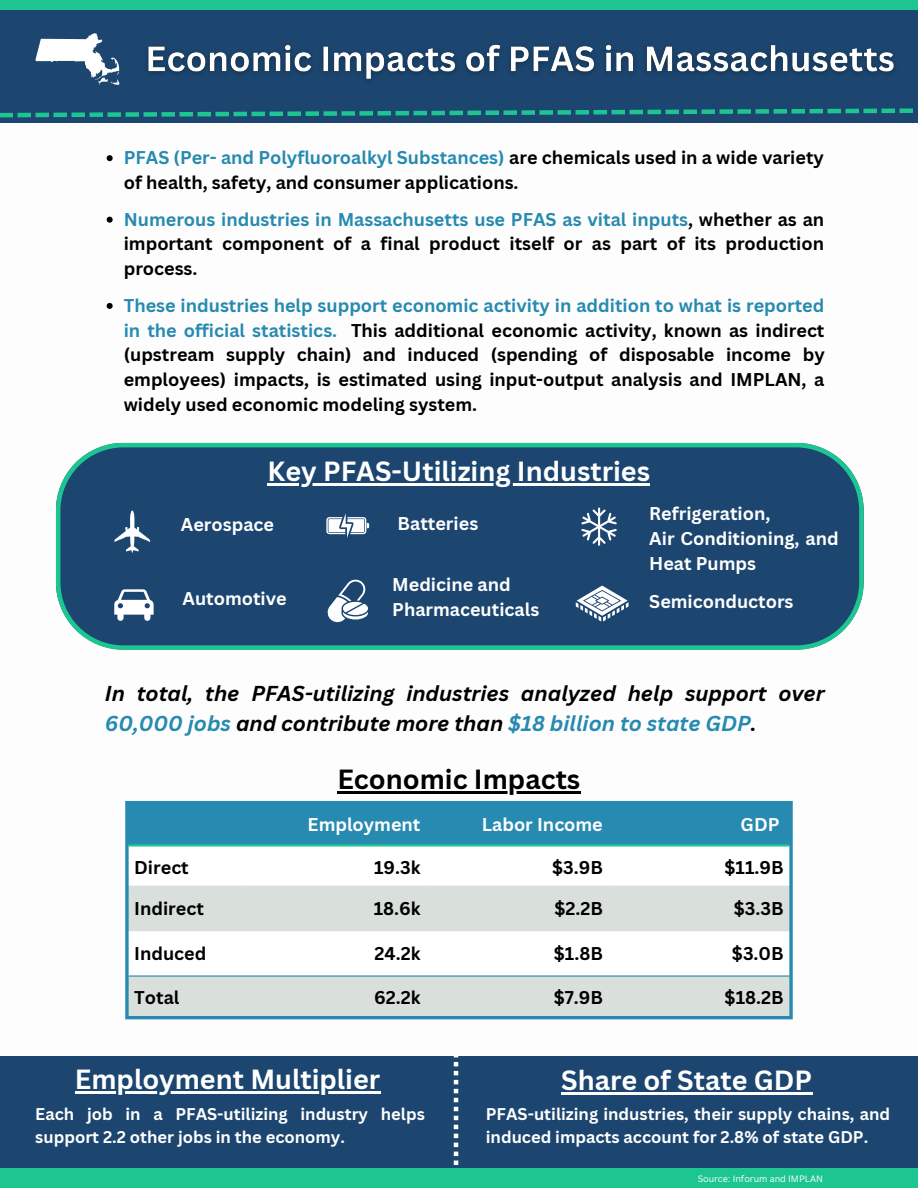
<style>
.page{position:relative;width:918px;height:1188px;background:#fff}
.page>*{position:absolute;margin:0;border:0;box-sizing:border-box;transform-origin:0 0}
.t1{font:700 27px "Canva Sans";color:#fff}
.t2{font:700 27px "Canva Sans";color:#000}
.t3{font:italic 700 21px/29.2px "Canva Sans";color:#000}
.t4{font:700 18px/24.8px "Canva Sans";color:#000;text-align:justify}
.t5{font:700 18px/24.8px "Canva Sans";color:#fff}
.t6{font:700 16.5px/22.5px "Canva Sans";color:#fff}
.t7{font:9px "Canva Sans";color:#fff}
.s1{color:#278ab0}
</style>
<div class="page">
<div style="left:0;top:0;width:918px;height:122px;background:#1c4670"></div>
<svg style="left:0;top:108px;width:913px;height:9px"></svg>
<div style="left:129px;top:804px;width:660px;height:40px;background:#278ab0"></div>
<svg style="left:129px;top:885px;width:660px;height:1px"></svg>
<svg style="left:129px;top:886px;width:660px;height:130px;fill:#d9dfdb"></svg>
<hr style="left:129px;top:975px;width:660px;height:2px;background:#278ab0">
<hr style="left:129px;top:844px;width:660px;height:3px;background:#1dc690">
<svg style="left:125px;top:804px;width:4px;height:212px"></svg>
<svg style="left:789px;top:804px;width:4px;height:212px"></svg>
<hr style="left:125px;top:801px;width:668px;height:3px;background:#278ab0">
<hr style="left:125px;top:1016px;width:668px;height:3px;background:#278ab0">
<svg style="left:56px;top:443px;width:808px;height:207px;background:#225175"></svg>
<svg style="left:114px;top:511px;width:36px;height:42px"></svg>
<svg style="left:114px;top:589px;width:40px;height:32px"></svg>
<svg style="left:326px;top:513px;width:43px;height:25px"></svg>
<svg style="left:326px;top:578px;width:42px;height:45px"></svg>
<svg style="left:576px;top:586px;width:53px;height:36px"></svg>
<svg style="left:581px;top:508px;width:36px;height:38px"></svg>
<div style="left:0;top:1056px;width:918px;height:112px;background:#1c4670"></div>
<svg style="left:454px;top:1056px;width:4px;height:109px"></svg>
<div style="left:0;top:1168px;width:918px;height:20px;background:#1dc690"></div>
<div style="left:0;top:0;width:918px;height:9px;background:#1dc690"></div>
<svg style="left:35px;top:33px;width:85px;height:52px"></svg>
<hr style="left:268px;top:483px;width:382px;height:2px;background:#fff">
<hr style="left:337px;top:791px;width:244px;height:3px;background:#000">
<svg style="left:107px;top:155px;width:6px;height:6px"></svg>
<svg style="left:107px;top:217px;width:6px;height:6px"></svg>
<svg style="left:107px;top:303px;width:6px;height:6px"></svg>
<img style="left:147px;top:44px;width:748px;height:37px">
<hr style="left:75px;top:1091px;width:306px;height:2px;background:#fff">
<hr style="left:561px;top:1092px;width:251px;height:2px;background:#fff">
<p class="t4" style="left:124px;top:145px;width:702px"><span class="s1">PFAS (Per- and Polyfluoroalkyl Substances)</span> are chemicals used in a wide variety of health, safety, and consumer applications.</p>
<p class="t4" style="left:124px;top:206px;width:702px"><span class="s1">Numerous industries in Massachusetts use PFAS as vital inputs</span>, whether as an important component of a final product itself or as part of its production process.</p>
<p class="t4" style="left:124px;top:293px;width:702px"><span class="s1">These industries help support economic activity in addition to what is reported in the official statistics.</span> This additional economic activity, known as indirect (upstream supply chain) and induced (spending of disposable income by employees) impacts, is estimated using input-output analysis and IMPLAN, a widely used economic modeling system.</p>
<p class="t1" style="left:268px;top:452px;width:384px">Key PFAS-Utilizing Industries</p>
<p class="t5" style="left:181px;top:511px;width:95px">Aerospace</p>
<p class="t5" style="left:183px;top:585px;width:106px">Automotive</p>
<p class="t5" style="left:398px;top:511px;width:82px">Batteries</p>
<p class="t5" style="left:392px;top:572px;width:120px">Medicine and</p>
<p class="t5" style="left:392px;top:596px;width:149px">Pharmaceuticals</p>
<p class="t5" style="left:649px;top:501px;width:123px">Refrigeration,</p>
<p class="t5" style="left:649px;top:526px;width:191px">Air Conditioning, and<br>Heat Pumps</p>
<p class="t5" style="left:649px;top:588px;width:146px">Semiconductors</p>
<p class="t3" style="left:105px;top:679px;width:721px">In total, the PFAS-utilizing industries analyzed help support over<br><span class="s1">60,000 jobs</span> and contribute more than <span class="s1">$18 billion to state GDP</span>.</p>
<p class="t2" style="left:337px;top:760px;width:244px">Economic Impacts</p>
<p class="t5" style="left:308px;top:812px;width:114px">Employment</p>
<p class="t5" style="left:482px;top:812px;width:123px">Labor Income</p>
<p class="t5" style="left:741px;top:812px;width:40px">GDP</p>
<p class="t4" style="left:134px;top:854px;width:56px">Direct</p>
<p class="t4" style="left:374px;top:854px;width:48px">19.3k</p>
<p class="t4" style="left:552px;top:854px;width:52px">$3.9B</p>
<p class="t4" style="left:725px;top:854px;width:61px">$11.9B</p>
<p class="t4" style="left:134px;top:896px;width:71px">Indirect</p>
<p class="t4" style="left:374px;top:896px;width:48px">18.6k</p>
<p class="t4" style="left:554px;top:896px;width:50px">$2.2B</p>
<p class="t4" style="left:734px;top:896px;width:51px">$3.3B</p>
<p class="t4" style="left:134px;top:941px;width:74px">Induced</p>
<p class="t4" style="left:375px;top:941px;width:47px">24.2k</p>
<p class="t4" style="left:554px;top:941px;width:51px">$1.8B</p>
<p class="t4" style="left:732px;top:941px;width:53px">$3.0B</p>
<p class="t4" style="left:134px;top:984px;width:47px">Total</p>
<p class="t4" style="left:374px;top:984px;width:48px">62.2k</p>
<p class="t4" style="left:554px;top:984px;width:51px">$7.9B</p>
<p class="t4" style="left:725px;top:984px;width:61px">$18.2B</p>
<p class="t1" style="left:75px;top:1060px;width:307px">Employment Multiplier</p>
<p class="t6" style="left:35px;top:1102px;width:391px">Each job in a PFAS-utilizing industry helps support 2.2 other jobs in the economy.</p>
<p class="t1" style="left:561px;top:1061px;width:252px">Share of State GDP</p>
<p class="t6" style="left:486px;top:1102px;width:406px">PFAS-utilizing industries, their supply chains, and induced impacts account for 2.8% of state GDP.</p>
<p class="t7" style="left:698px;top:1172px;width:127px">Source: Inforum and IMPLAN</p>
</div>
